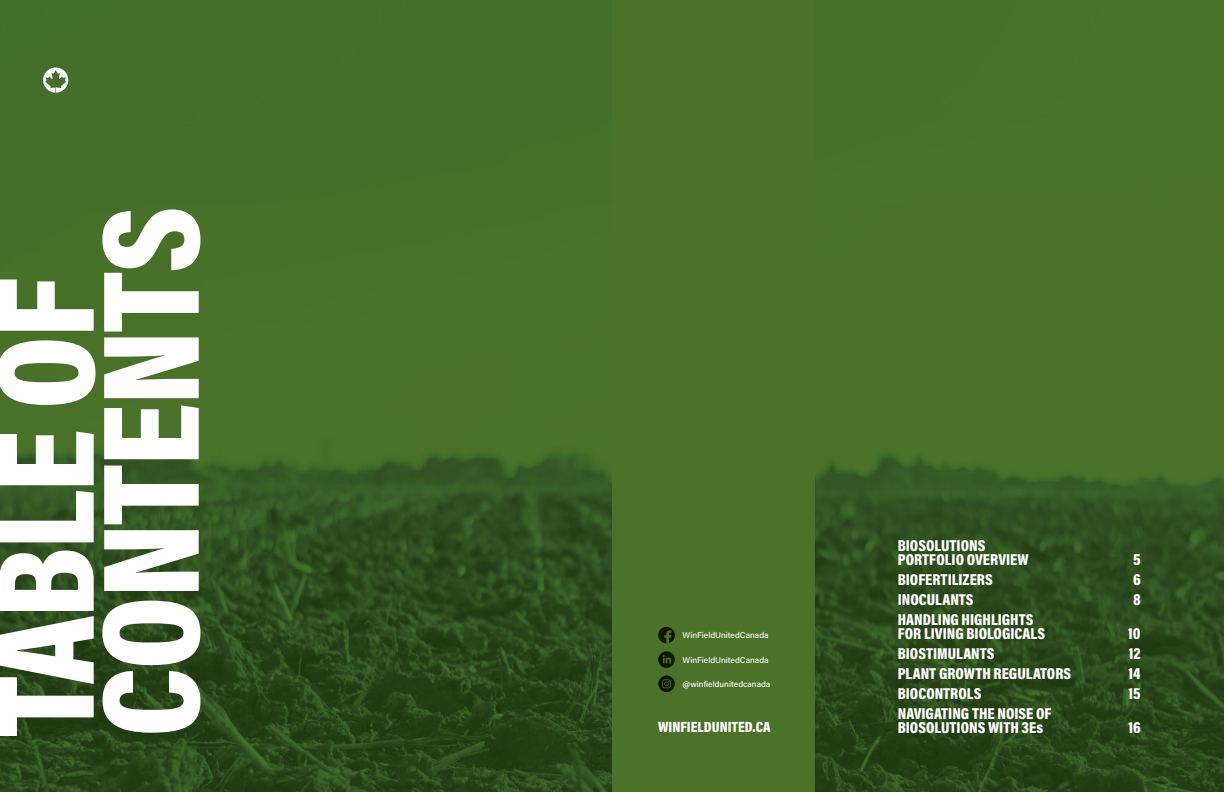
<style>
.page{position:relative;width:1224px;height:792px;background:#fff}
.page>*{position:absolute;margin:0;border:0;box-sizing:border-box;transform-origin:0 0}
.t1{font:900 140px/105px "Acumin Pro Cond";letter-spacing:-.015em;color:#fff}
.t2{font:900 16px/14px "Acumin Pro Cond";color:#fff}
.t3{font:900 15px "Acumin Pro Cond";color:#fff}
.t4{font:500 8.4px "Acumin Pro";color:#fff}
</style>
<div class="page">
<img style="left:0;top:0;width:1224px;height:792px">
<div style="left:612px;top:0;width:202px;height:792px;background:#4c7229"></div>
<svg style="left:658px;top:676px;width:17px;height:16px"></svg>
<svg style="left:658px;top:651px;width:17px;height:17px"></svg>
<svg style="left:43px;top:68px;width:25px;height:25px"></svg>
<svg style="left:658px;top:627px;width:17px;height:16px"></svg>
<h1 class="t1" style="left:-10px;top:737px;width:533px;rotate:-90deg">TABLE OF<br>CONTENTS</h1>
<p class="t4" style="left:683px;top:629px;width:88px">WinFieldUnitedCanada</p>
<p class="t4" style="left:683px;top:654px;width:88px">WinFieldUnitedCanada</p>
<p class="t4" style="left:683px;top:678px;width:89px">@winfieldunitedcanada</p>
<p class="t3" style="left:658px;top:717px;width:114px">WINFIELDUNITED.CA</p>
<p class="t2" style="left:898px;top:538px;width:133px">BIOSOLUTIONS<br>PORTFOLIO OVERVIEW</p>
<p class="t2" style="left:1133px;top:552px;width:9px">5</p>
<p class="t2" style="left:898px;top:572px;width:96px">BIOFERTILIZERS</p>
<p class="t2" style="left:1133px;top:572px;width:9px">6</p>
<p class="t2" style="left:898px;top:592px;width:77px">INOCULANTS</p>
<p class="t2" style="left:1133px;top:592px;width:9px">8</p>
<p class="t2" style="left:898px;top:612px;width:149px">HANDLING HIGHLIGHTS<br>FOR LIVING BIOLOGICALS</p>
<p class="t2" style="left:1128px;top:626px;width:14px">10</p>
<p class="t2" style="left:898px;top:646px;width:98px">BIOSTIMULANTS</p>
<p class="t2" style="left:1129px;top:646px;width:13px">12</p>
<p class="t2" style="left:898px;top:666px;width:175px">PLANT GROWTH REGULATORS</p>
<p class="t2" style="left:1129px;top:666px;width:14px">14</p>
<p class="t2" style="left:898px;top:686px;width:85px">BIOCONTROLS</p>
<p class="t2" style="left:1129px;top:686px;width:14px">15</p>
<p class="t2" style="left:898px;top:706px;width:155px">NAVIGATING THE NOISE OF<br>BIOSOLUTIONS WITH 3Es</p>
<p class="t2" style="left:1128px;top:720px;width:14px">16</p>
</div>
